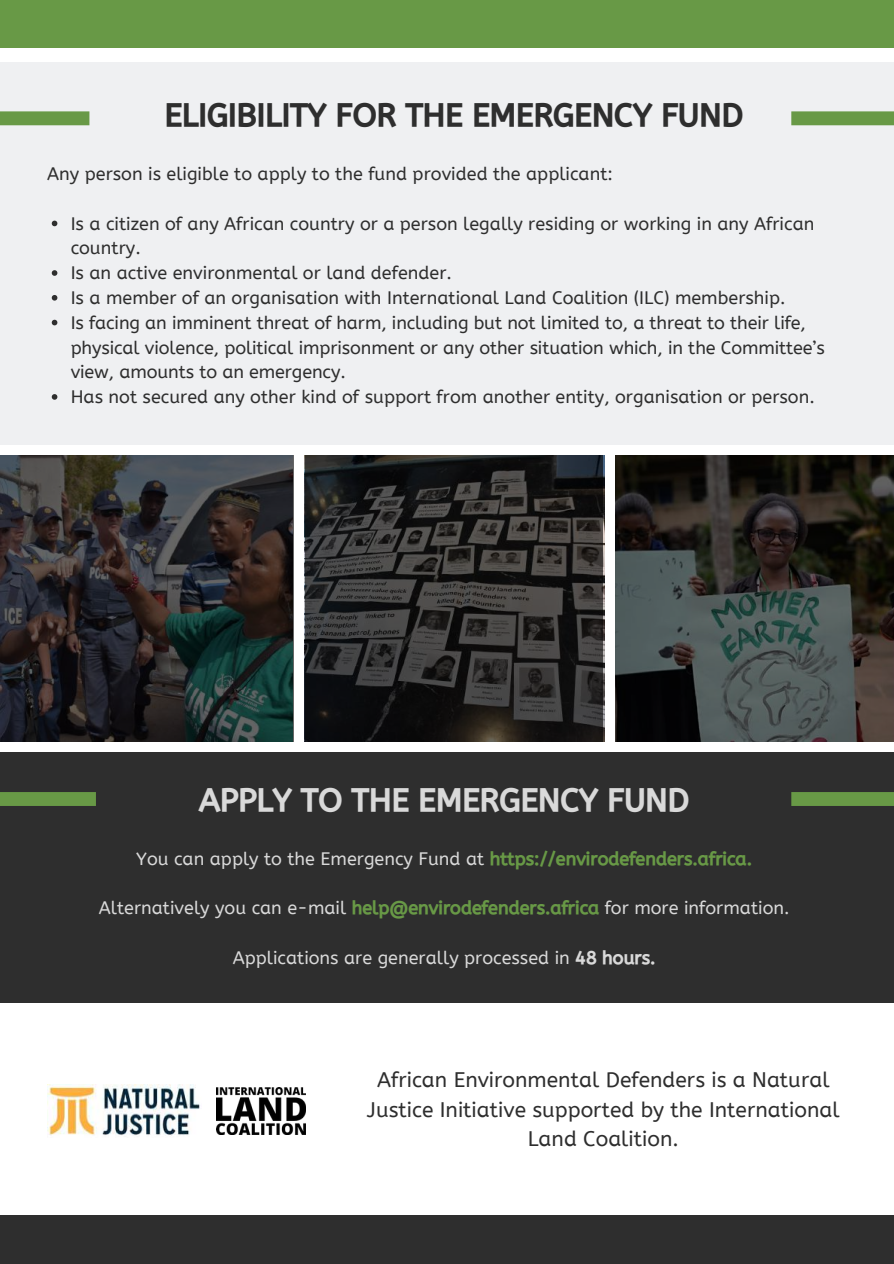
<style>
.page{position:relative;width:894px;height:1264px;background:#fff}
.page>*{position:absolute;margin:0;border:0;box-sizing:border-box;transform-origin:0 0}
.t1{font:31.5px "CA Generated";color:#2e2e2e}
.t2{font:31.5px "CA Generated";color:#d9d9d9}
.t3{font:21px/29.2px "A Bee Zee";color:#2e2e2e;text-align:center}
.t4{font:18px/24.8px "A Bee Zee";color:#2e2e2e}
.t5{font:18px "A Bee Zee";color:#d9d9d9}
.s1{font-family:"CA Generated";color:#689946}
.s2{font-family:"CA Generated"}
</style>
<div class="page">
<div style="left:0;top:0;width:893px;height:47px;background:#689946"></div>
<div style="left:0;top:1215px;width:893px;height:48px;background:#2e2e2e"></div>
<div style="left:0;top:62px;width:893px;height:382px;background:#eff0f2"></div>
<div style="left:0;top:752px;width:893px;height:250px;background:#2e2e2e"></div>
<svg style="left:52px;top:221px;width:5px;height:5px"></svg>
<svg style="left:52px;top:270px;width:5px;height:6px"></svg>
<svg style="left:52px;top:295px;width:5px;height:5px"></svg>
<svg style="left:52px;top:320px;width:5px;height:5px"></svg>
<svg style="left:52px;top:394px;width:5px;height:6px"></svg>
<svg style="left:0;top:455px;width:294px;height:286px;background:#2c2d2e"></svg>
<svg style="left:305px;top:455px;width:297px;height:286px;background:#2a2929"></svg>
<svg style="left:615px;top:455px;width:278px;height:286px;background:#333633"></svg>
<svg style="left:0;top:111px;width:89px;height:14px"></svg>
<img style="left:47px;top:1084px;width:153px;height:52px">
<img style="left:216px;top:1087px;width:89px;height:47px">
<svg style="left:0;top:792px;width:96px;height:14px"></svg>
<svg style="left:791px;top:111px;width:102px;height:14px"></svg>
<svg style="left:791px;top:792px;width:102px;height:14px"></svg>
<h1 class="t1" style="left:165px;top:97px;width:579px">ELIGIBILITY FOR THE EMERGENCY FUND</h1>
<p class="t4" style="left:47px;top:162px;width:567px">Any person is eligible to apply to the fund provided the applicant:</p>
<p class="t4" style="left:71px;top:211px;width:755px">Is a citizen of any African country or a person legally residing or working in any African country.<br>Is an active environmental or land defender.<br>Is a member of an organisation with International Land Coalition (ILC) membership.<br>Is facing an imminent threat of harm, including but not limited to, a threat to their life, physical violence, political imprisonment or any other situation which, in the Committee’s view, amounts to an emergency.<br>Has not secured any other kind of support from another entity, organisation or person.</p>
<h1 class="t2" style="left:199px;top:781px;width:491px">APPLY TO THE EMERGENCY FUND</h1>
<p class="t5" style="left:136px;top:848px;width:617px">You can apply to the Emergency Fund at <span class="s1">https://envirodefenders.africa.</span></p>
<p class="t5" style="left:99px;top:897px;width:692px">Alternatively you can e-mail <span class="s1">help@envirodefenders.africa</span> for more information.</p>
<p class="t5" style="left:232px;top:947px;width:424px">Applications are generally processed in <span class="s2">48 hours.</span></p>
<p class="t3" style="left:367px;top:1065px;width:474px">African Environmental Defenders is a Natural<br>Justice Initiative supported by the International<br>Land Coalition.</p>
</div>
